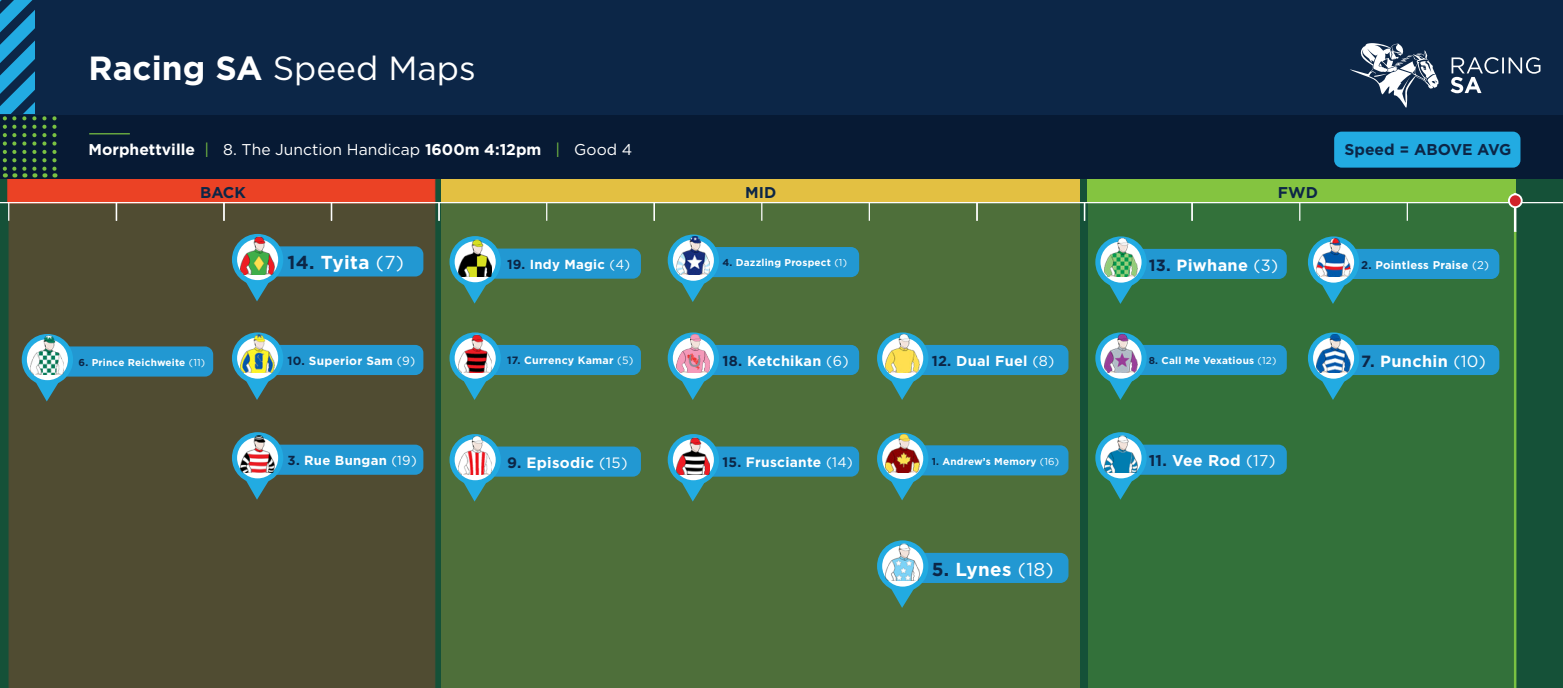
<style>
.page{position:relative;width:1563px;height:688px;background:#fff}
.page>*{position:absolute;margin:0;border:0;box-sizing:border-box;transform-origin:0 0}
.t1{font:33.5px "Gotham HTF";color:#fff}
.t2{font:700 18.75px "Gotham HTF";letter-spacing:.02em;color:#fff}
.t3{font:700 16.25px "Gotham HTF";letter-spacing:.02em;color:#fff}
.t4{font:700 15.62px "Gotham HTF";color:#fff}
.t5{font:700 15.62px "Gotham HTF";color:#0c2647}
.t6{font:700 15px "Gotham HTF";letter-spacing:.02em;color:#fff}
.t7{font:700 14.38px "Gotham HTF";letter-spacing:.02em;color:#fff}
.t8{font:700 13.75px "Gotham HTF";letter-spacing:.02em;color:#fff}
.t9{font:700 13.12px "Gotham HTF";letter-spacing:.02em;color:#fff}
.t10{font:700 11.88px "Gotham HTF";letter-spacing:.02em;color:#fff}
.t11{font:700 11.25px "Gotham HTF";letter-spacing:.02em;color:#fff}
.t12{font:700 10.62px "Gotham HTF";letter-spacing:.02em;color:#fff}
.t13{font:700 10px "Gotham HTF";letter-spacing:.02em;color:#fff}
.s1{font-weight:700}
.s2{font-weight:400;color:#79c142}
.s3{font-weight:400}
.s4{font-family:"Gotham";font-weight:400}
.s5{color:#0c2647}
</style>
<div class="page">
<div style="left:0;top:149px;width:1562px;height:539px;background:#155138"></div>
<div style="left:9px;top:203px;width:426px;height:485px;background:#504c32"></div>
<div style="left:8px;top:178px;width:427px;height:25px;background:#eb4225;border:1px solid #eb3e26"></div>
<div style="left:441px;top:178px;width:639px;height:25px;background:#e3c042"></div>
<div style="left:1086px;top:178px;width:429px;height:25px;background:#84c440"></div>
<div style="left:441px;top:203px;width:639px;height:485px;background:#4e6f3a"></div>
<div style="left:1088px;top:200px;width:426px;height:488px;background:#33713a"></div>
<div style="left:0;top:0;width:1562px;height:178px;background:#0c2647"></div>
<hr style="left:0;top:202px;width:1562px;height:1px;background:#fff">
<div style="left:0;top:115px;width:1562px;height:63px;background:#071a34"></div>
<svg style="left:546px;top:203px;width:1px;height:18px"></svg>
<hr style="left:89px;top:133px;width:41px;height:1px;background:#79c142">
<svg style="left:1450px;top:57px;width:90px;height:36px"></svg>
<svg style="left:1350px;top:43px;width:88px;height:65px"></svg>
<svg style="left:653px;top:203px;width:2px;height:18px"></svg>
<svg style="left:761px;top:203px;width:1px;height:18px"></svg>
<svg style="left:868px;top:203px;width:2px;height:18px"></svg>
<svg style="left:976px;top:203px;width:2px;height:18px"></svg>
<svg style="left:1083px;top:203px;width:2px;height:18px"></svg>
<svg style="left:1191px;top:203px;width:1px;height:18px"></svg>
<svg style="left:1299px;top:203px;width:1px;height:18px"></svg>
<svg style="left:1406px;top:203px;width:2px;height:18px"></svg>
<svg style="left:0;top:0;width:57px;height:177px"></svg>
<hr style="left:1513px;top:231px;width:3px;height:457px;background:#79c142">
<hr style="left:1513px;top:193px;width:3px;height:39px;background:#fff">
<div style="left:1508px;top:194px;width:13px;height:13px;background:#d1232a;border-radius:50%"></div>
<div style="left:1508px;top:193px;width:14px;height:15px;border:2px solid #fff;border-radius:50%"></div>
<svg style="left:8px;top:203px;width:1px;height:18px"></svg>
<svg style="left:116px;top:203px;width:1px;height:18px"></svg>
<svg style="left:223px;top:203px;width:2px;height:18px"></svg>
<svg style="left:331px;top:203px;width:1px;height:18px"></svg>
<svg style="left:438px;top:203px;width:2px;height:18px"></svg>
<svg style="left:232px;top:332px;width:191px;height:68px;background:#40717a"></svg>
<img style="left:241px;top:334px;width:33px;height:38px">
<svg style="left:232px;top:234px;width:191px;height:67px;background:#3f717c"></svg>
<img style="left:241px;top:236px;width:33px;height:38px">
<svg style="left:232px;top:432px;width:191px;height:67px;background:#3f717c"></svg>
<img style="left:241px;top:434px;width:33px;height:38px">
<svg style="left:22px;top:334px;width:191px;height:67px;background:#3f717c"></svg>
<img style="left:30px;top:336px;width:34px;height:38px">
<svg style="left:449px;top:332px;width:192px;height:68px"></svg>
<img style="left:458px;top:334px;width:33px;height:38px">
<svg style="left:449px;top:434px;width:192px;height:67px"></svg>
<img style="left:458px;top:436px;width:33px;height:38px">
<svg style="left:449px;top:236px;width:192px;height:67px"></svg>
<img style="left:458px;top:238px;width:33px;height:38px">
<svg style="left:877px;top:540px;width:191px;height:67px"></svg>
<img style="left:885px;top:542px;width:34px;height:38px">
<svg style="left:877px;top:433px;width:191px;height:67px"></svg>
<img style="left:885px;top:435px;width:34px;height:38px">
<svg style="left:877px;top:332px;width:191px;height:68px"></svg>
<img style="left:885px;top:334px;width:34px;height:38px">
<svg style="left:667px;top:332px;width:192px;height:68px"></svg>
<img style="left:676px;top:334px;width:34px;height:38px">
<svg style="left:667px;top:434px;width:192px;height:67px"></svg>
<img style="left:676px;top:436px;width:34px;height:38px">
<svg style="left:667px;top:234px;width:192px;height:68px"></svg>
<img style="left:676px;top:236px;width:34px;height:38px">
<svg style="left:1307px;top:332px;width:192px;height:68px"></svg>
<img style="left:1316px;top:334px;width:34px;height:38px">
<svg style="left:1307px;top:236px;width:192px;height:68px"></svg>
<img style="left:1316px;top:238px;width:34px;height:38px">
<svg style="left:1095px;top:332px;width:191px;height:68px"></svg>
<img style="left:1104px;top:334px;width:33px;height:38px">
<svg style="left:1095px;top:236px;width:191px;height:68px"></svg>
<img style="left:1104px;top:238px;width:33px;height:38px">
<svg style="left:1095px;top:432px;width:191px;height:67px"></svg>
<img style="left:1104px;top:434px;width:33px;height:38px">
<div style="left:1334px;top:132px;width:186px;height:36px;background:#22abe2;border-radius:8px"></div>
<p class="t1" style="left:89px;top:49px;width:389px"><span class="s1">Racing SA</span> Speed Maps</p>
<p class="t4" style="left:89px;top:141px;width:545px">Morphettville <span class="s2">|</span> <span class="s3">8.</span> <span class="s4">The Junction Handicap</span> 1600m 4:12pm <span class="s2">|</span> <span class="s4">Good 4</span></p>
<p class="t5" style="left:200px;top:184px;width:47px">BACK</p>
<p class="t5" style="left:745px;top:184px;width:33px">MID</p>
<p class="t5" style="left:1278px;top:184px;width:41px">FWD</p>
<p class="t5" style="left:1344px;top:141px;width:168px">Speed = ABOVE AVG</p>
<p class="t2" style="left:288px;top:252px;width:118px"><span class="s5">14.</span> Tyita <span class="s4">(7)</span></p>
<p class="t9" style="left:507px;top:257px;width:125px"><span class="s5">19.</span> Indy Magic <span class="s4">(4)</span></p>
<p class="t13" style="left:722px;top:257px;width:126px"><span class="s5">4.</span> Dazzling Prospect <span class="s4">(1)</span></p>
<p class="t3" style="left:1148px;top:255px;width:131px"><span class="s5">13.</span> Piwhane <span class="s4">(3)</span></p>
<p class="t11" style="left:1361px;top:258px;width:129px"><span class="s5">2.</span> Pointless Praise <span class="s4">(2)</span></p>
<p class="t10" style="left:288px;top:354px;width:129px"><span class="s5">10.</span> Superior Sam <span class="s4">(9)</span></p>
<p class="t13" style="left:79px;top:356px;width:128px"><span class="s5">6.</span> Prince Reichweite <span class="s4">(11)</span></p>
<p class="t12" style="left:507px;top:354px;width:128px"><span class="s5">17.</span> Currency Kamar <span class="s4">(5)</span></p>
<p class="t7" style="left:722px;top:352px;width:128px"><span class="s5">18.</span> Ketchikan <span class="s4">(6)</span></p>
<p class="t7" style="left:931px;top:352px;width:124px"><span class="s5">12.</span> Dual Fuel <span class="s4">(8)</span></p>
<p class="t13" style="left:1148px;top:355px;width:129px"><span class="s5">8.</span> Call Me Vexatious <span class="s4">(12)</span></p>
<p class="t3" style="left:1361px;top:351px;width:126px"><span class="s5">7.</span> Punchin <span class="s4">(10)</span></p>
<p class="t9" style="left:288px;top:453px;width:131px"><span class="s5">3.</span> Rue Bungan <span class="s4">(19)</span></p>
<p class="t6" style="left:507px;top:454px;width:122px"><span class="s5">9.</span> Episodic <span class="s4">(15)</span></p>
<p class="t8" style="left:722px;top:454px;width:132px"><span class="s5">15.</span> Frusciante <span class="s4">(14)</span></p>
<p class="t13" style="left:931px;top:455px;width:129px"><span class="s5">1.</span> Andrew’s Memory <span class="s4">(16)</span></p>
<p class="t4" style="left:1148px;top:451px;width:128px"><span class="s5">11.</span> Vee Rod <span class="s4">(17)</span></p>
<p class="t2" style="left:931px;top:558px;width:124px"><span class="s5">5.</span> Lynes <span class="s4">(18)</span></p>
</div>
